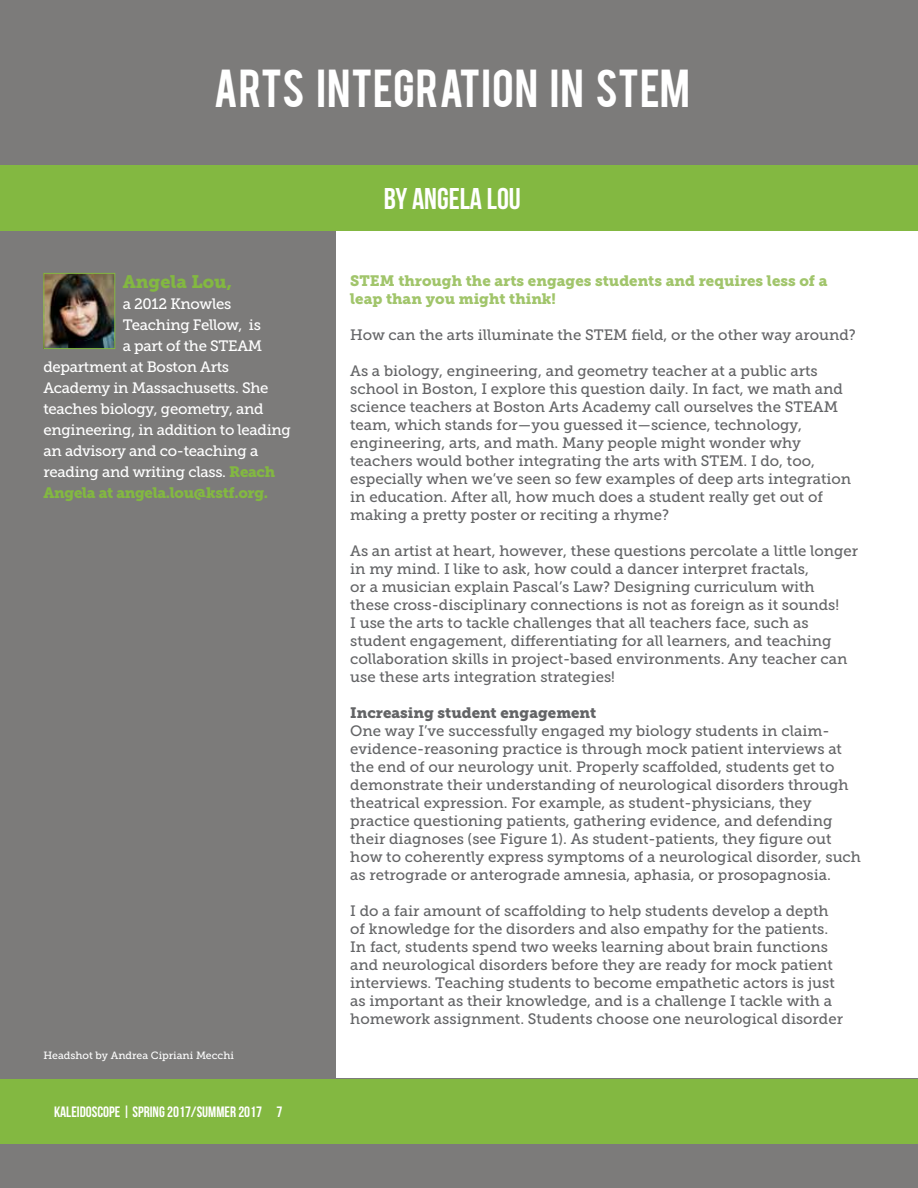
<style>
.page{position:relative;width:918px;height:1188px;background:#fff}
.page>*{position:absolute;margin:0;border:0;box-sizing:border-box;transform-origin:0 0}
.t1{font:42px "Bebas";letter-spacing:.015em;color:#fff}
.t2{font:30px "Bebas Neue";color:#fff}
.t3{font:18px "Museo Slab 900";color:#83b841}
.t4{font:15px/18px "Museo Slab 500";color:#636466}
.t5{font:15px "Museo Slab 500";letter-spacing:-.02em;color:#fff}
.t6{font:15px/18px "Museo Slab 900";color:#a1c56b}
.t7{font:15px "Bebas Neue";color:#fff}
.t8{font:15px "Museo Slab 900";letter-spacing:-.02em;color:#83b841}
.t9{font:15px "Museo Slab 900";color:#636466}
.t10{font:10.5px "Museo Slab 500";color:#fff}
.s1{font-family:"Museo Slab 900";color:#83b841}
</style>
<div class="page">
<div style="left:0;top:1078px;width:918px;height:110px;background:#7c7b7a"></div>
<div style="left:0;top:1079px;width:918px;height:65px;background:#83b841"></div>
<div style="left:0;top:231px;width:335px;height:847px;background:#7c7b7a"></div>
<img style="left:46px;top:275px;width:67px;height:72px">
<div style="left:44px;top:273px;width:71px;height:76px;border:1px solid #83b841"></div>
<div style="left:0;top:0;width:918px;height:186px;background:#7c7b7a"></div>
<div style="left:0;top:165px;width:918px;height:66px;background:#83b841"></div>
<h1 class="t1" style="left:214px;top:58px;width:478px">ARTS INTEGRATION IN STEM</h1>
<p class="t3" style="left:123px;top:271px;width:111px">Angela Lou,</p>
<p class="t5" style="left:123px;top:295px;width:110px">a 2012 Knowles</p>
<p class="t5" style="left:123px;top:316px;width:140px">Teaching Fellow, is</p>
<p class="t5" style="left:123px;top:337px;width:141px">a part of the STEAM</p>
<p class="t5" style="left:44px;top:358px;width:187px">department at Boston Arts</p>
<p class="t5" style="left:44px;top:379px;width:227px">Academy in Massachusetts. She</p>
<p class="t5" style="left:44px;top:400px;width:222px">teaches biology, geometry, and</p>
<p class="t5" style="left:44px;top:421px;width:249px">engineering, in addition to leading</p>
<p class="t5" style="left:44px;top:442px;width:216px">an advisory and co-teaching a</p>
<p class="t5" style="left:44px;top:463px;width:233px">reading and writing class. <span class="s1">Reach</span></p>
<p class="t8" style="left:44px;top:484px;width:226px">Angela at angela.lou@kstf.org.</p>
<p class="t10" style="left:44px;top:1049px;width:192px">Headshot by Andrea Cipriani Mecchi</p>
<p class="t7" style="left:54px;top:1104px;width:230px">KALEIDOSCOPE | SPRING 2017/SUMMER 2017 7</p>
<h2 class="t2" style="left:384px;top:182px;width:139px">BY ANGELA LOU</h2>
<p class="t6" style="left:350px;top:272px;width:479px">STEM through the arts engages students and requires less of a leap than you might think!</p>
<p class="t4" style="left:350px;top:326px;width:507px">How can the arts illuminate the STEM field, or the other way around?</p>
<p class="t4" style="left:350px;top:362px;width:502px">As a biology, engineering, and geometry teacher at a public arts school in Boston, I explore this question daily. In fact, we math and science teachers at Boston Arts Academy call ourselves the STEAM team, which stands for—you guessed it—science, technology, engineering, arts, and math. Many people might wonder why teachers would bother integrating the arts with STEM. I do, too, especially when we’ve seen so few examples of deep arts integration in education. After all, how much does a student really get out of making a pretty poster or reciting a rhyme?</p>
<p class="t4" style="left:350px;top:542px;width:510px">As an artist at heart, however, these questions percolate a little longer in my mind. I like to ask, how could a dancer interpret fractals,<br>or a musician explain Pascal’s Law? Designing curriculum with<br>these cross-disciplinary connections is not as foreign as it sounds!<br>I use the arts to tackle challenges that all teachers face, such as student engagement, differentiating for all learners, and teaching collaboration skills in project-based environments. Any teacher can use these arts integration strategies!</p>
<p class="t9" style="left:350px;top:704px;width:248px">Increasing student engagement</p>
<p class="t4" style="left:350px;top:722px;width:512px">One way I’ve successfully engaged my biology students in claim&shy;evidence-reasoning practice is through mock patient interviews at the end of our neurology unit. Properly scaffolded, students get to demonstrate their understanding of neurological disorders through theatrical expression. For example, as student-physicians, they practice questioning patients, gathering evidence, and defending their diagnoses (see Figure 1). As student-patients, they figure out how to coherently express symptoms of a neurological disorder, such as retrograde or anterograde amnesia, aphasia, or prosopagnosia.</p>
<p class="t4" style="left:350px;top:902px;width:494px">I do a fair amount of scaffolding to help students develop a depth of knowledge for the disorders and also empathy for the patients.<br>In fact, students spend two weeks learning about brain functions and neurological disorders before they are ready for mock patient interviews. Teaching students to become empathetic actors is just as important as their knowledge, and is a challenge I tackle with a homework assignment. Students choose one neurological disorder</p>
</div>
